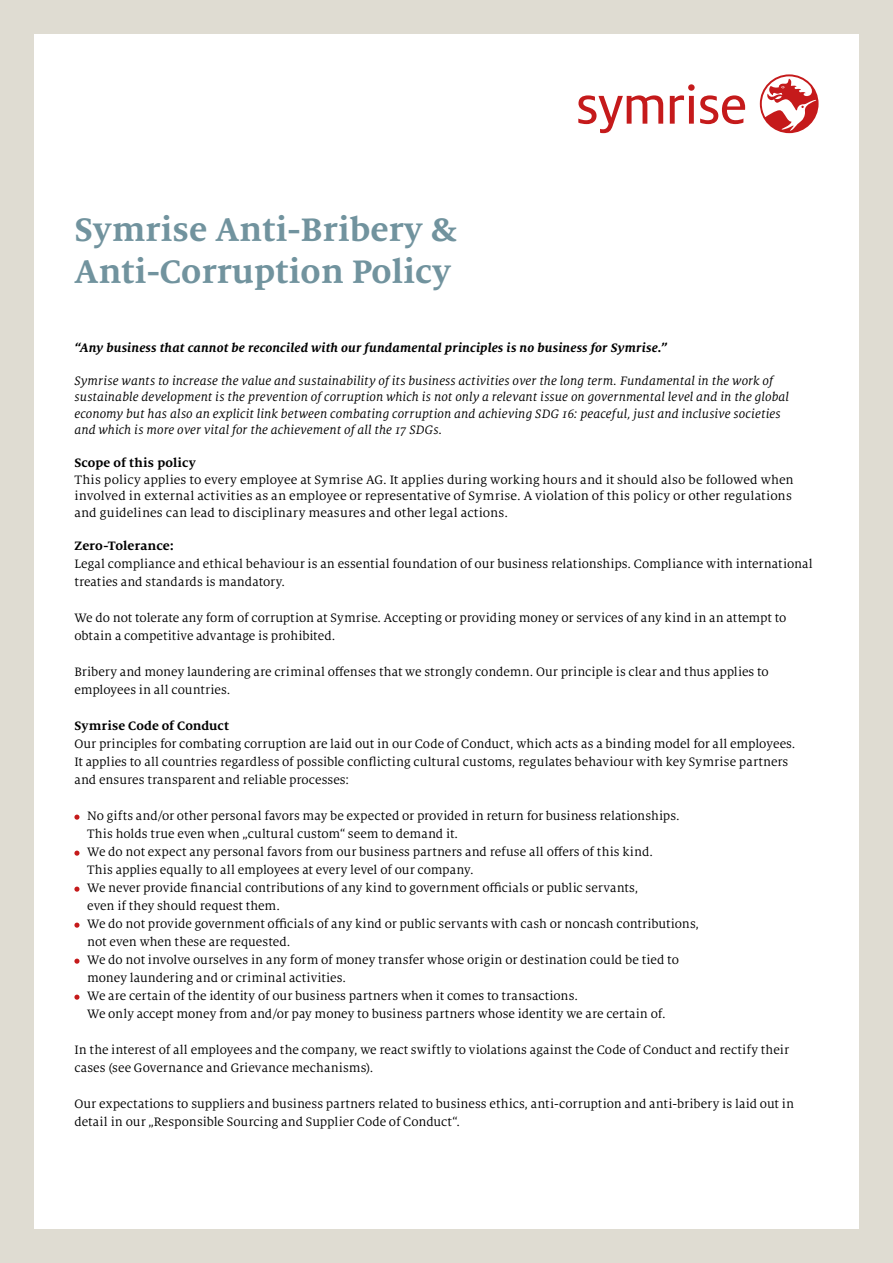
<style>
.page{position:relative;width:893px;height:1263px;background:#dfdcd2}
.page>*{position:absolute;margin:0;border:0;box-sizing:border-box;transform-origin:0 0}
.t1{font:700 36px/42px "Milo Serif OT";color:#71939e}
.Copy{font:13.5px/18px "Milo Serif OT";letter-spacing:.005em;color:#000}
.Copy_Italic{font:italic 13.5px/16.5px "Milo Serif OT";letter-spacing:.01em;color:#000}
.Copy_Italic-2{font:italic 700 13.5px "Milo Serif OT";letter-spacing:.015em;color:#000}
.Copy-2{font:700 13.5px "Milo Serif OT";letter-spacing:.005em;color:#000}
</style>
<div class="page">
<div style="left:34px;top:34px;width:825px;height:1195px;background:#fff"></div>
<svg style="left:760px;top:74px;width:58px;height:59px"></svg>
<svg style="left:578px;top:84px;width:167px;height:49px"></svg>
<svg style="left:74px;top:814px;width:6px;height:6px"></svg>
<svg style="left:74px;top:850px;width:6px;height:6px"></svg>
<svg style="left:74px;top:886px;width:6px;height:6px"></svg>
<svg style="left:74px;top:922px;width:6px;height:6px"></svg>
<svg style="left:74px;top:958px;width:6px;height:6px"></svg>
<svg style="left:74px;top:994px;width:6px;height:6px"></svg>
<h1 class="t1" style="left:74px;top:209px;width:385px">Symrise Anti-Bribery &amp;<br>Anti-Corruption Policy</h1>
<p class="Copy_Italic-2" style="left:74px;top:340px;width:594px">“Any business that cannot be reconciled with our fundamental principles is no business for Symrise.”</p>
<p class="Copy_Italic" style="left:74px;top:372px;width:716px">Symrise wants to increase the value and sustainability of its business activities over the long term. Fundamental in the work of sustainable development is the prevention of corruption which is not only a relevant issue on governmental level and in the global economy but has also an explicit link between combating corruption and achieving SDG 16: peaceful, just and inclusive societies and which is more over vital for the achievement of all the 17 SDGs.</p>
<p class="Copy-2" style="left:74px;top:456px;width:123px">Scope of this policy</p>
<p class="Copy" style="left:74px;top:471px;width:721px;line-height:16.5px">This policy applies to every employee at Symrise AG. It applies during working hours and it should also be followed when involved in external activities as an employee or representative of Symrise. A violation of this policy or other regulations and guidelines can lead to disciplinary measures and other legal actions.</p>
<p class="Copy-2" style="left:74px;top:538px;width:101px">Zero-Tolerance:</p>
<p class="Copy" style="left:74px;top:555px;width:740px">Legal compliance and ethical behaviour is an essential foundation of our business relationships. Compliance with international treaties and standards is mandatory.</p>
<p class="Copy" style="left:74px;top:609px;width:713px">We do not tolerate any form of corruption at Symrise. Accepting or providing money or services of any kind in an attempt to obtain a competitive advantage is prohibited.</p>
<p class="Copy" style="left:74px;top:663px;width:696px">Bribery and money laundering are criminal offenses that we strongly condemn. Our principle is clear and thus applies to employees in all countries.</p>
<p class="Copy-2" style="left:74px;top:718px;width:156px">Symrise Code of Conduct</p>
<p class="Copy" style="left:74px;top:735px;width:722px">Our principles for combating corruption are laid out in our Code of Conduct, which acts as a binding model for all employees.<br>It applies to all countries regardless of possible conflicting cultural customs, regulates behaviour with key Symrise partners and ensures transparent and reliable processes:</p>
<p class="Copy" style="left:87px;top:807px;width:594px">No gifts and/or other personal favors may be expected or provided in return for business relationships.<br>This holds true even when „cultural custom“ seem to demand it.</p>
<p class="Copy" style="left:87px;top:843px;width:567px">We do not expect any personal favors from our business partners and refuse all offers of this kind.<br>This applies equally to all employees at every level of our company.</p>
<p class="Copy" style="left:87px;top:879px;width:553px">We never provide financial contributions of any kind to government officials or public servants, even if they should request them.</p>
<p class="Copy" style="left:87px;top:915px;width:613px">We do not provide government officials of any kind or public servants with cash or noncash contributions, not even when these are requested.</p>
<p class="Copy" style="left:87px;top:951px;width:593px">We do not involve ourselves in any form of money transfer whose origin or destination could be tied to money laundering and or criminal activities.</p>
<p class="Copy" style="left:87px;top:987px;width:580px">We are certain of the identity of our business partners when it comes to transactions.<br>We only accept money from and/or pay money to business partners whose identity we are certain of.</p>
<p class="Copy" style="left:74px;top:1041px;width:716px">In the interest of all employees and the company, we react swiftly to violations against the Code of Conduct and rectify their cases (see Governance and Grievance mechanisms).</p>
<p class="Copy" style="left:74px;top:1095px;width:721px">Our expectations to suppliers and business partners related to business ethics, anti-corruption and anti-bribery is laid out in detail in our „Responsible Sourcing and Supplier Code of Conduct“.</p>
</div>
